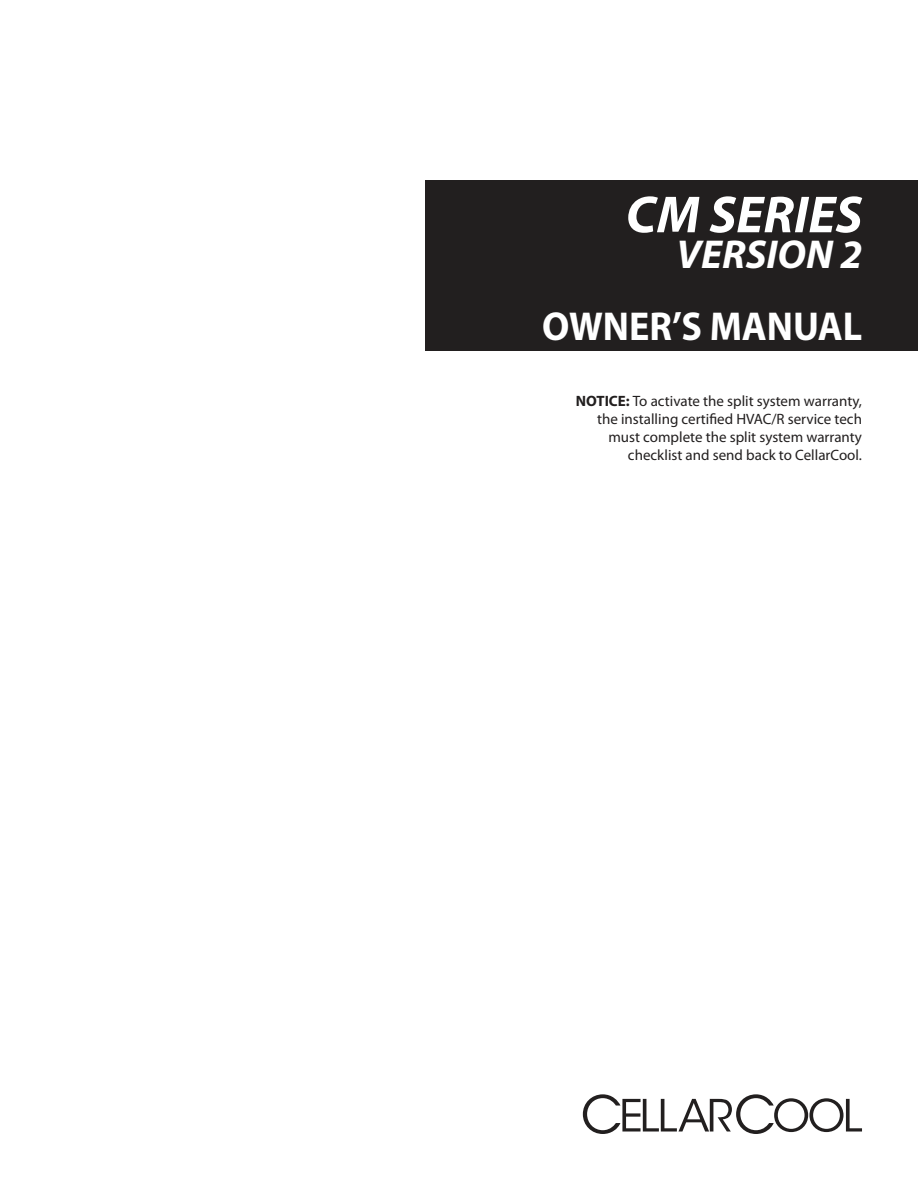
<style>
.page{position:relative;width:918px;height:1188px;background:#fff}
.page>*{position:absolute;margin:0;border:0;box-sizing:border-box;transform-origin:0 0}
.t1{font:italic 700 52.5px "Myriad Pro";color:#fff}
.t2{font:700 40.5px "Myriad Pro";color:#fff;scale:.94 1}
.t3{font:italic 700 40.5px "Myriad Pro";color:#fff}
.t4{font:15px/18px "Myriad Pro";color:#221f1f;text-align:right}
.s1{font-weight:700}
</style>
<div class="page">
<div style="left:426px;top:180px;width:492px;height:171px;background:#221f1f"></div>
<svg style="left:583px;top:1094px;width:279px;height:40px"></svg>
<h1 class="t1" style="left:626px;top:183px;width:238px">CM SERIES</h1>
<h2 class="t3" style="left:676px;top:231px;width:187px">VERSION 2</h2>
<h2 class="t2" style="left:542px;top:311px;width:342px">OWNER’S MANUAL</h2>
<p class="t4" style="left:576px;top:393px;width:288px"><span class="s1">NOTICE:</span> To activate the split system warranty, the installing certified HVAC/R service tech must complete the split system warranty checklist and send back to CellarCool.</p>
</div>
